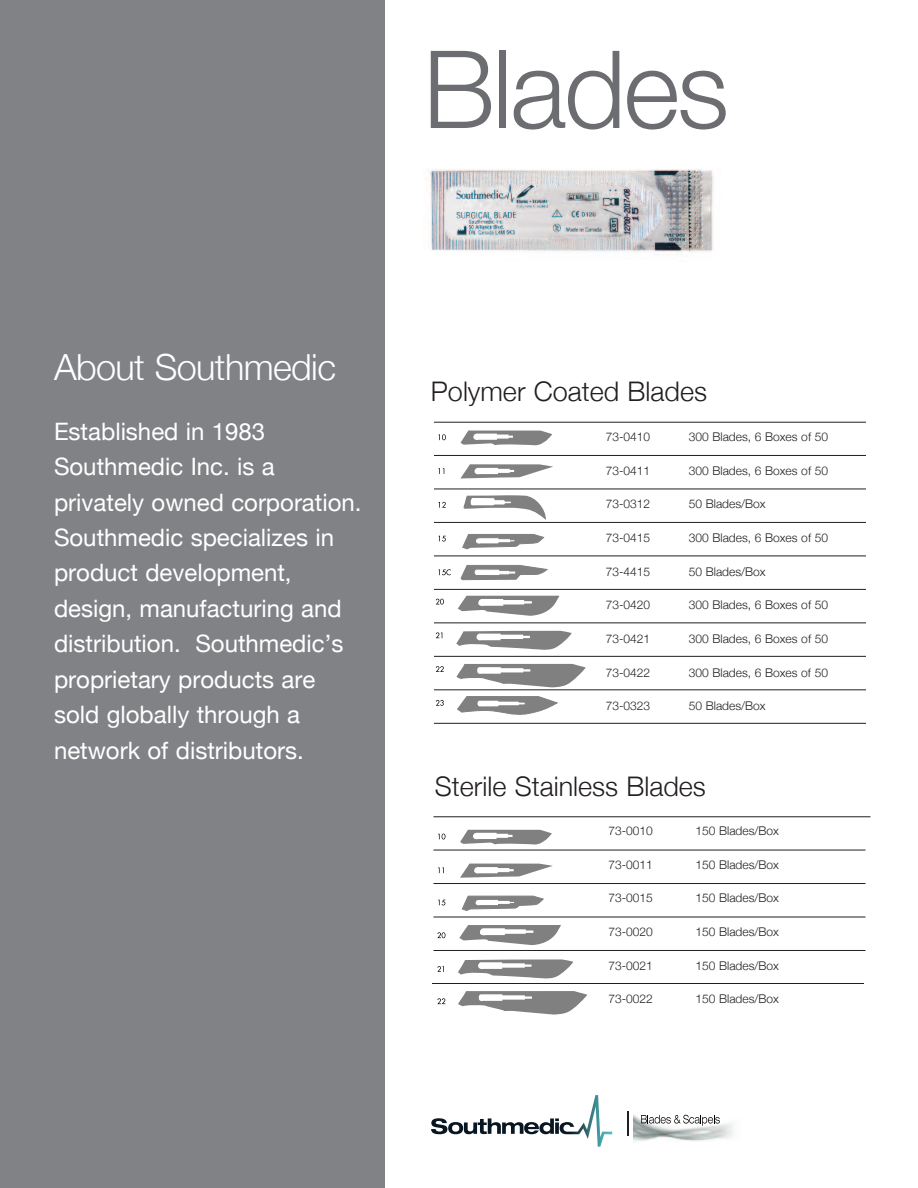
<style>
.page{position:relative;width:918px;height:1188px;background:#fff}
.page>*{position:absolute;margin:0;border:0;box-sizing:border-box;transform-origin:0 0}
.t1{font:300 108px "Helvetica Neue";letter-spacing:-.02em;color:#6c6d70}
.t2{font:300 36px "Helvetica Neue";letter-spacing:-.015em;color:#fff}
.t3{font:300 27px "Helvetica Neue";color:#231f20}
.t4{font:24px/35.4px "Helvetica Neue";color:#fff}
.t5{font:300 12px "Helvetica Neue";color:#231f20}
</style>
<div class="page">
<svg style="left:461px;top:431px;width:91px;height:14px"></svg>
<svg style="left:461px;top:464px;width:92px;height:14px"></svg>
<svg style="left:462px;top:534px;width:82px;height:16px"></svg>
<svg style="left:438px;top:434px;width:8px;height:6px"></svg>
<svg style="left:438px;top:468px;width:6px;height:6px"></svg>
<svg style="left:438px;top:502px;width:8px;height:6px"></svg>
<svg style="left:438px;top:536px;width:8px;height:6px"></svg>
<svg style="left:438px;top:569px;width:13px;height:6px"></svg>
<svg style="left:460px;top:565px;width:88px;height:15px"></svg>
<svg style="left:463px;top:495px;width:83px;height:25px"></svg>
<svg style="left:458px;top:596px;width:102px;height:20px"></svg>
<svg style="left:456px;top:664px;width:130px;height:23px"></svg>
<svg style="left:436px;top:599px;width:8px;height:6px"></svg>
<svg style="left:436px;top:632px;width:6px;height:6px"></svg>
<svg style="left:436px;top:666px;width:8px;height:6px"></svg>
<svg style="left:436px;top:700px;width:8px;height:6px"></svg>
<svg style="left:456px;top:631px;width:116px;height:19px"></svg>
<svg style="left:457px;top:696px;width:101px;height:19px"></svg>
<hr style="left:434px;top:455px;width:432px;height:1px;background:#231f20">
<hr style="left:434px;top:489px;width:432px;height:1px;background:#231f20">
<hr style="left:434px;top:422px;width:432px;height:1px;background:#231f20">
<hr style="left:434px;top:522px;width:432px;height:1px;background:#231f20">
<hr style="left:434px;top:556px;width:432px;height:1px;background:#231f20">
<hr style="left:434px;top:589px;width:432px;height:1px;background:#231f20">
<hr style="left:434px;top:622px;width:432px;height:1px;background:#231f20">
<hr style="left:434px;top:656px;width:432px;height:1px;background:#231f20">
<hr style="left:434px;top:689px;width:432px;height:1px;background:#231f20">
<hr style="left:434px;top:723px;width:432px;height:1px;background:#231f20">
<svg style="left:460px;top:830px;width:92px;height:15px"></svg>
<svg style="left:460px;top:864px;width:93px;height:14px"></svg>
<svg style="left:459px;top:925px;width:102px;height:20px"></svg>
<svg style="left:458px;top:991px;width:129px;height:24px"></svg>
<svg style="left:461px;top:895px;width:83px;height:16px"></svg>
<svg style="left:438px;top:834px;width:8px;height:5px"></svg>
<svg style="left:438px;top:867px;width:6px;height:6px"></svg>
<svg style="left:438px;top:900px;width:7px;height:5px"></svg>
<svg style="left:437px;top:932px;width:9px;height:6px"></svg>
<svg style="left:437px;top:966px;width:7px;height:6px"></svg>
<svg style="left:437px;top:998px;width:8px;height:6px"></svg>
<svg style="left:458px;top:959px;width:115px;height:20px"></svg>
<hr style="left:433px;top:850px;width:432px;height:1px;background:#231f20">
<hr style="left:433px;top:883px;width:432px;height:1px;background:#231f20">
<hr style="left:433px;top:816px;width:438px;height:1px;background:#231f20">
<hr style="left:433px;top:917px;width:432px;height:1px;background:#231f20">
<hr style="left:433px;top:950px;width:432px;height:1px;background:#231f20">
<hr style="left:432px;top:983px;width:432px;height:1px;background:#231f20">
<div style="left:0;top:0;width:385px;height:1188px;background:#808285"></div>
<img style="left:430px;top:169px;width:284px;height:86px">
<svg style="left:431px;top:1095px;width:181px;height:52px"></svg>
<img style="left:634px;top:1114px;width:101px;height:28px">
<svg style="left:641px;top:1115px;width:79px;height:11px"></svg>
<hr style="left:627px;top:1112px;width:2px;height:24px;background:#231f20">
<h1 class="t1" style="left:423px;top:24px;width:308px">Blades</h1>
<h2 class="t2" style="left:54px;top:345px;width:284px">About Southmedic</h2>
<p class="t4" style="left:54px;top:413px;width:309px">Established in 1983<br>Southmedic Inc. is a privately owned corporation.<br>Southmedic specializes in product development, design, manufacturing and distribution. Southmedic’s proprietary products are sold globally through a network of distributors.</p>
<h3 class="t3" style="left:431px;top:375px;width:278px">Polymer Coated Blades</h3>
<p class="t5" style="left:606px;top:429px;width:46px">73-0410</p>
<p class="t5" style="left:689px;top:429px;width:141px">300 Blades, 6 Boxes of 50</p>
<p class="t5" style="left:606px;top:463px;width:46px">73-0411</p>
<p class="t5" style="left:689px;top:463px;width:141px">300 Blades, 6 Boxes of 50</p>
<p class="t5" style="left:606px;top:497px;width:46px">73-0312</p>
<p class="t5" style="left:689px;top:497px;width:78px">50 Blades/Box</p>
<p class="t5" style="left:606px;top:530px;width:46px">73-0415</p>
<p class="t5" style="left:689px;top:530px;width:141px">300 Blades, 6 Boxes of 50</p>
<p class="t5" style="left:606px;top:564px;width:46px">73-4415</p>
<p class="t5" style="left:689px;top:564px;width:78px">50 Blades/Box</p>
<p class="t5" style="left:606px;top:598px;width:46px">73-0420</p>
<p class="t5" style="left:689px;top:598px;width:141px">300 Blades, 6 Boxes of 50</p>
<p class="t5" style="left:606px;top:631px;width:46px">73-0421</p>
<p class="t5" style="left:689px;top:631px;width:141px">300 Blades, 6 Boxes of 50</p>
<p class="t5" style="left:606px;top:665px;width:46px">73-0422</p>
<p class="t5" style="left:689px;top:665px;width:141px">300 Blades, 6 Boxes of 50</p>
<p class="t5" style="left:606px;top:699px;width:46px">73-0323</p>
<p class="t5" style="left:689px;top:699px;width:78px">50 Blades/Box</p>
<h3 class="t3" style="left:435px;top:770px;width:273px">Sterile Stainless Blades</h3>
<p class="t5" style="left:608px;top:823px;width:46px">73-0010</p>
<p class="t5" style="left:695px;top:823px;width:85px">150 Blades/Box</p>
<p class="t5" style="left:608px;top:857px;width:46px">73-0011</p>
<p class="t5" style="left:695px;top:857px;width:85px">150 Blades/Box</p>
<p class="t5" style="left:608px;top:891px;width:46px">73-0015</p>
<p class="t5" style="left:695px;top:891px;width:85px">150 Blades/Box</p>
<p class="t5" style="left:608px;top:924px;width:46px">73-0020</p>
<p class="t5" style="left:695px;top:924px;width:85px">150 Blades/Box</p>
<p class="t5" style="left:608px;top:958px;width:46px">73-0021</p>
<p class="t5" style="left:695px;top:958px;width:85px">150 Blades/Box</p>
<p class="t5" style="left:608px;top:992px;width:46px">73-0022</p>
<p class="t5" style="left:695px;top:992px;width:85px">150 Blades/Box</p>
</div>
